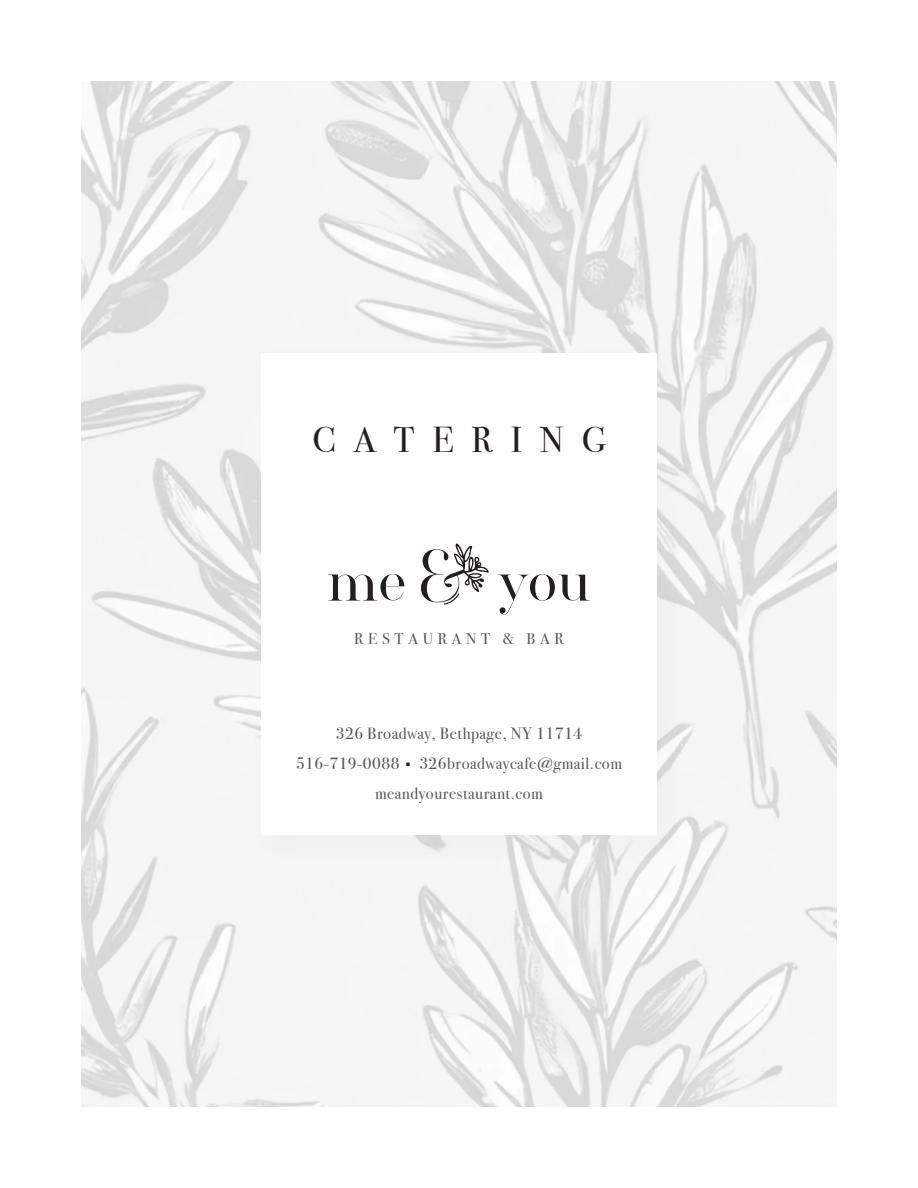
<style>
.page{position:relative;width:918px;height:1188px;background:#fff}
.page>*{position:absolute;margin:0;border:0;box-sizing:border-box;transform-origin:0 0}
.t1{font:36px "Bodoni Svty Two ITCTT";letter-spacing:.5em;color:#231f20}
.t2{font:16.5px/30px "Bodoni Svty Two ITCTT";letter-spacing:.03em;color:#57585a;text-align:center}
.t3{font:15.75px "Bodoni Svty Two ITCTT";letter-spacing:.3em;color:#57585a}
.s1{font-size:13.2px;color:#231f20}
</style>
<div class="page">
<img style="left:81px;top:81px;width:756px;height:1026px">
<div style="left:249px;top:340px;width:439px;height:526px;background:#696a67;opacity:.03"></div>
<div style="left:261px;top:353px;width:396px;height:482px;background:#fff"></div>
<svg style="left:328px;top:544px;width:262px;height:70px"></svg>
<p class="t1" style="left:312px;top:410px;width:295px">CATERING</p>
<p class="t3" style="left:354px;top:626px;width:211px">RESTAURANT &amp; BAR</p>
<p class="t2" style="left:336px;top:717px;width:248px">326 Broadway, Bethpage, NY 11714</p>
<p class="t2" style="left:296px;top:747px;width:327px">516-719-0088 <span class="s1">•</span> 326broadwaycafe@gmail.com meandyourestaurant.com</p>
</div>
